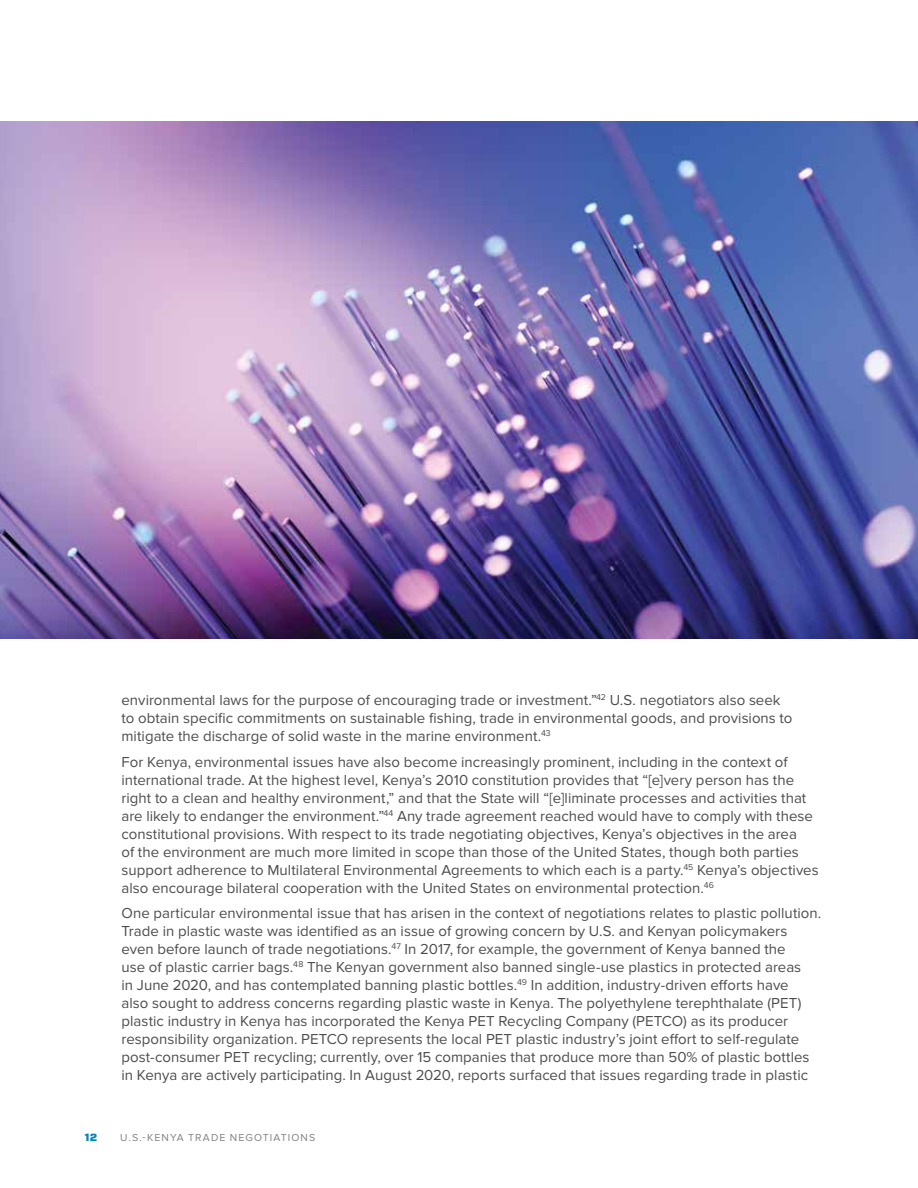
<style>
.page{position:relative;width:918px;height:1188px;background:#fff}
.page>*{position:absolute;margin:0;border:0;box-sizing:border-box;transform-origin:0 0}
.t1{font:15px/18px "Proxima Nova";color:#4d4d4f}
.t2{font:10.5px "Proxima Nova";letter-spacing:.105em;color:#808285}
.t3{font:900 10.5px "Forza";color:#0687b9}
</style>
<div class="page">
<img style="left:0;top:122px;width:918px;height:517px">
<p class="t1" style="left:121px;top:691px;width:673px">environmental laws for the purpose of encouraging trade or investment.”<sup>42</sup> U.S. negotiators also seek to obtain specific commitments on sustainable fishing, trade in environmental goods, and provisions to mitigate the discharge of solid waste in the marine environment.<sup>43</sup></p>
<p class="t1" style="left:122px;top:753px;width:699px">For Kenya, environmental issues have also become increasingly prominent, including in the context of international trade. At the highest level, Kenya’s 2010 constitution provides that “[e]very person has the right to a clean and healthy environment,” and that the State will “[e]liminate processes and activities that are likely to endanger the environment.”<sup>44</sup> Any trade agreement reached would have to comply with these constitutional provisions. With respect to its trade negotiating objectives, Kenya’s objectives in the area<br>of the environment are much more limited in scope than those of the United States, though both parties support adherence to Multilateral Environmental Agreements to which each is a party.<sup>45</sup> Kenya’s objectives also encourage bilateral cooperation with the United States on environmental protection.<sup>46</sup></p>
<p class="t1" style="left:122px;top:904px;width:701px">One particular environmental issue that has arisen in the context of negotiations relates to plastic pollution.<br>Trade in plastic waste was identified as an issue of growing concern by U.S. and Kenyan policymakers even before launch of trade negotiations.<sup>47</sup> In 2017, for example, the government of Kenya banned the<br>use of plastic carrier bags.<sup>48</sup> The Kenyan government also banned single-use plastics in protected areas<br>in June 2020, and has contemplated banning plastic bottles.<sup>49</sup> In addition, industry-driven efforts have<br>also sought to address concerns regarding plastic waste in Kenya. The polyethylene terephthalate (PET) plastic industry in Kenya has incorporated the Kenya PET Recycling Company (PETCO) as its producer responsibility organization. PETCO represents the local PET plastic industry’s joint effort to self-regulate post-consumer PET recycling; currently, over 15 companies that produce more than 50% of plastic bottles in Kenya are actively participating. In August 2020, reports surfaced that issues regarding trade in plastic</p>
<p class="t3" style="left:85px;top:1130px;width:14px">12</p>
<p class="t2" style="left:120px;top:1131px;width:196px">U.S.-KENYA TRADE NEGOTIATIONS</p>
</div>
